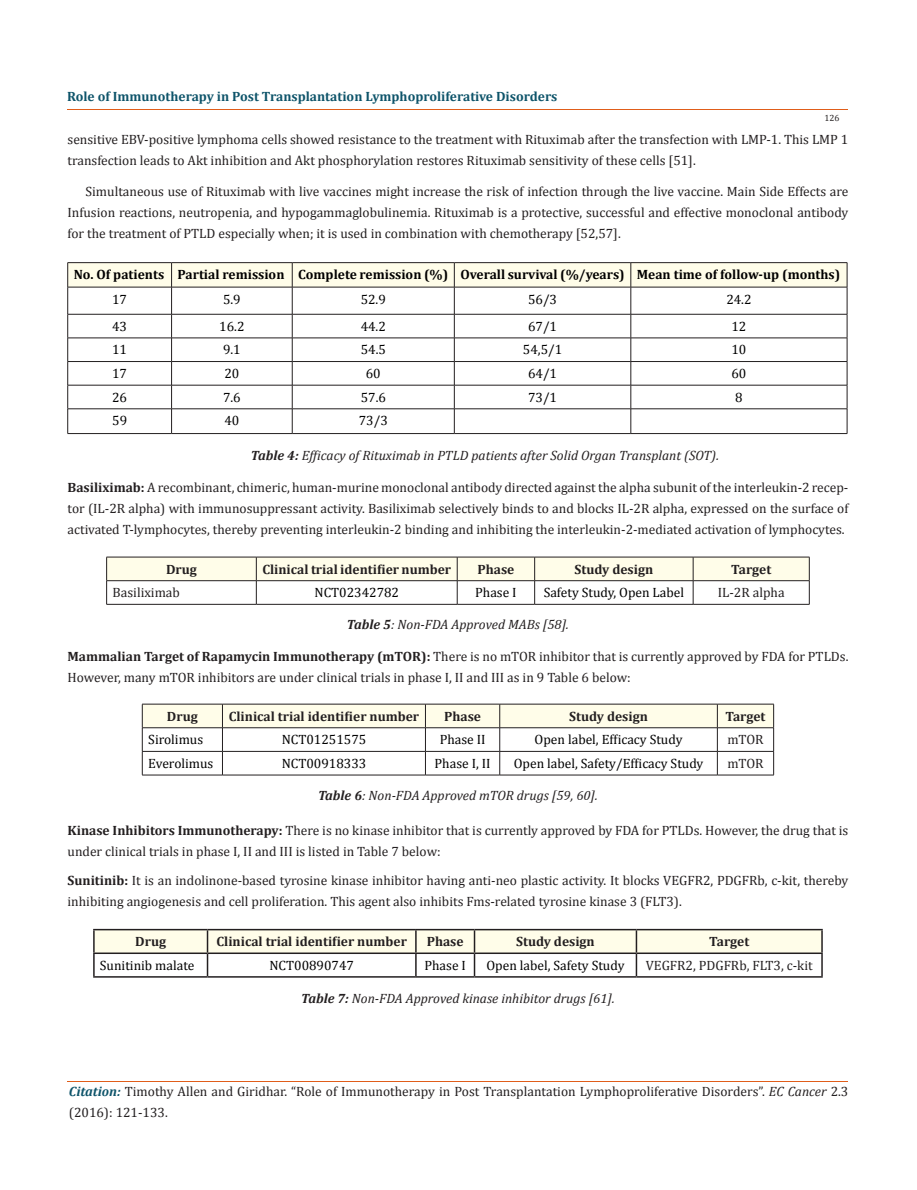
<style>
.page{position:relative;width:917px;height:1190px;background:#fff}
.page>*{position:absolute;margin:0;border:0;box-sizing:border-box;transform-origin:0 0}
.t1{font:13.5px/21px "Cambria";color:#231f20}
.t2{font:13.5px "Cambria";color:#000}
.t3{font:italic 13.5px "Cambria";color:#231f20}
.t4{font:700 13.5px "Cambria";color:#231f20}
.t5{font:700 13.5px "Cambria";color:#000}
.t6{font:700 13.5px "Cambria";color:#0e546a}
.t7{font:9px "Cambria";color:#231f20}
.s1{font-weight:700}
.s2{font-weight:700;font-style:italic;color:#0e546a}
.s3{font-style:italic}
</style>
<div class="page">
<hr style="left:68px;top:1081px;width:780px;height:1px;background:#e05d1a">
<hr style="left:68px;top:262px;width:103px;height:1px;background:#231f20">
<hr style="left:171px;top:262px;width:121px;height:1px;background:#231f20">
<hr style="left:292px;top:262px;width:162px;height:1px;background:#231f20">
<hr style="left:454px;top:262px;width:176px;height:1px;background:#231f20">
<hr style="left:630px;top:262px;width:217px;height:1px;background:#231f20">
<svg style="left:67px;top:263px;width:780px;height:170px"></svg>
<hr style="left:68px;top:433px;width:103px;height:1px;background:#231f20">
<hr style="left:171px;top:433px;width:121px;height:1px;background:#231f20">
<hr style="left:292px;top:433px;width:162px;height:1px;background:#231f20">
<hr style="left:454px;top:433px;width:176px;height:1px;background:#231f20">
<hr style="left:630px;top:433px;width:217px;height:1px;background:#231f20">
<svg style="left:106px;top:557px;width:704px;height:47px"></svg>
<hr style="left:106px;top:604px;width:150px;height:1px;background:#231f20">
<hr style="left:256px;top:604px;width:201px;height:1px;background:#231f20">
<hr style="left:457px;top:604px;width:77px;height:1px;background:#231f20">
<hr style="left:534px;top:604px;width:159px;height:1px;background:#231f20">
<hr style="left:693px;top:604px;width:116px;height:1px;background:#231f20">
<svg style="left:142px;top:704px;width:632px;height:71px"></svg>
<hr style="left:142px;top:774px;width:80px;height:1px;background:#231f20">
<hr style="left:222px;top:774px;width:203px;height:1px;background:#231f20">
<hr style="left:425px;top:774px;width:74px;height:1px;background:#231f20">
<hr style="left:499px;top:774px;width:218px;height:1px;background:#231f20">
<hr style="left:717px;top:774px;width:56px;height:1px;background:#231f20">
<hr style="left:93px;top:928px;width:114px;height:2px;background:#231f20">
<hr style="left:93px;top:930px;width:2px;height:22px;background:#231f20">
<hr style="left:207px;top:928px;width:209px;height:2px;background:#231f20">
<hr style="left:416px;top:928px;width:58px;height:2px;background:#231f20">
<hr style="left:474px;top:928px;width:162px;height:2px;background:#231f20">
<hr style="left:636px;top:928px;width:186px;height:2px;background:#231f20">
<hr style="left:93px;top:952px;width:114px;height:2px;background:#231f20">
<hr style="left:93px;top:954px;width:2px;height:22px;background:#231f20">
<svg style="left:94px;top:929px;width:728px;height:47px"></svg>
<hr style="left:93px;top:976px;width:114px;height:1px;background:#231f20">
<hr style="left:207px;top:976px;width:209px;height:1px;background:#231f20">
<hr style="left:416px;top:976px;width:58px;height:1px;background:#231f20">
<hr style="left:474px;top:976px;width:162px;height:1px;background:#231f20">
<hr style="left:636px;top:976px;width:186px;height:1px;background:#231f20">
<p class="t6" style="left:67px;top:87px;width:492px">Role of Immunotherapy in Post Transplantation Lymphoproliferative Disorders</p>
<p class="t7" style="left:824px;top:113px;width:16px">126</p>
<p class="t1" style="left:68px;top:128px;width:782px">sensitive EBV-positive lymphoma cells showed resistance to the treatment with Rituximab after the transfection with LMP-1. This LMP 1 transfection leads to Akt inhibition and Akt phosphorylation restores Rituximab sensitivity of these cells [51].</p>
<p class="t1" style="left:68px;top:181px;width:782px;text-align:justify;text-indent:18px">Simultaneous use of Rituximab with live vaccines might increase the risk of infection through the live vaccine. Main Side Effects are Infusion reactions, neutropenia, and hypogammaglobulinemia. Rituximab is a protective, successful and effective monoclonal antibody for the treatment of PTLD especially when; it is used in combination with chemotherapy [52,57].</p>
<p class="t5" style="left:74px;top:265px;width:768px">No. Of patients Partial remission Complete remission (%) Overall survival (%/years) Mean time of follow-up (months)</p>
<p class="t2" style="left:112px;top:291px;width:16px">17</p>
<p class="t2" style="left:223px;top:291px;width:19px">5.9</p>
<p class="t2" style="left:360px;top:291px;width:27px">52.9</p>
<p class="t2" style="left:528px;top:291px;width:31px">56/3</p>
<p class="t2" style="left:726px;top:291px;width:27px">24.2</p>
<p class="t2" style="left:112px;top:318px;width:16px">43</p>
<p class="t2" style="left:219px;top:318px;width:27px">16.2</p>
<p class="t2" style="left:360px;top:318px;width:27px">44.2</p>
<p class="t2" style="left:528px;top:318px;width:31px">67/1</p>
<p class="t2" style="left:731px;top:318px;width:16px">12</p>
<p class="t2" style="left:112px;top:342px;width:16px">11</p>
<p class="t2" style="left:223px;top:342px;width:19px">9.1</p>
<p class="t2" style="left:361px;top:342px;width:27px">54.5</p>
<p class="t2" style="left:523px;top:342px;width:41px">54,5/1</p>
<p class="t2" style="left:731px;top:342px;width:16px">10</p>
<p class="t2" style="left:112px;top:365px;width:16px">17</p>
<p class="t2" style="left:224px;top:365px;width:16px">20</p>
<p class="t2" style="left:366px;top:365px;width:16px">60</p>
<p class="t2" style="left:528px;top:365px;width:31px">64/1</p>
<p class="t2" style="left:731px;top:365px;width:16px">60</p>
<p class="t2" style="left:112px;top:389px;width:16px">26</p>
<p class="t2" style="left:223px;top:389px;width:19px">7.6</p>
<p class="t2" style="left:361px;top:389px;width:27px">57.6</p>
<p class="t2" style="left:528px;top:389px;width:31px">73/1</p>
<p class="t2" style="left:735px;top:389px;width:9px">8</p>
<p class="t2" style="left:112px;top:413px;width:16px">59</p>
<p class="t2" style="left:224px;top:413px;width:16px">40</p>
<p class="t2" style="left:359px;top:413px;width:31px">73/3</p>
<p class="t3" style="left:251px;top:446px;width:469px"><span class="s1">Table 4:</span> Efficacy of Rituximab in PTLD patients after Solid Organ Transplant (SOT).</p>
<p class="t1" style="left:68px;top:477px;width:782px;text-align:justify"><span class="s1">Basiliximab:</span> A recombinant, chimeric, human-murine monoclonal antibody directed against the alpha subunit of the interleukin-2 recep&shy;tor (IL-2R alpha) with immunosuppressant activity. Basiliximab selectively binds to and blocks IL-2R alpha, expressed on the surface of activated T-lymphocytes, thereby preventing interleukin-2 binding and inhibiting the interleukin-2-mediated activation of lymphocytes.</p>
<p class="t4" style="left:166px;top:559px;width:32px">Drug</p>
<p class="t4" style="left:262px;top:559px;width:190px">Clinical trial identifier number</p>
<p class="t4" style="left:477px;top:559px;width:38px">Phase</p>
<p class="t4" style="left:574px;top:559px;width:80px">Study design</p>
<p class="t4" style="left:731px;top:559px;width:42px">Target</p>
<p class="t1" style="left:113px;top:582px;width:69px">Basiliximab</p>
<p class="t2" style="left:314px;top:584px;width:86px">NCT02342782</p>
<p class="t2" style="left:475px;top:584px;width:43px">Phase I</p>
<p class="t2" style="left:543px;top:584px;width:142px">Safety Study, Open Label</p>
<p class="t1" style="left:717px;top:582px;width:68px">IL-2R alpha</p>
<p class="t3" style="left:347px;top:614px;width:223px"><span class="s1">Table 5</span>: Non-FDA Approved MABs [58].</p>
<p class="t1" style="left:68px;top:646px;width:782px"><span class="s1">Mammalian Target of Rapamycin Immunotherapy (mTOR):</span> There is no mTOR inhibitor that is currently approved by FDA for PTLDs.<br>However, many mTOR inhibitors are under clinical trials in phase I, II and III as in 9 Table 6 below:</p>
<p class="t4" style="left:167px;top:706px;width:32px">Drug</p>
<p class="t4" style="left:229px;top:706px;width:192px">Clinical trial identifier number</p>
<p class="t4" style="left:444px;top:706px;width:38px">Phase</p>
<p class="t4" style="left:569px;top:706px;width:80px">Study design</p>
<p class="t4" style="left:725px;top:706px;width:42px">Target</p>
<p class="t2" style="left:148px;top:731px;width:56px">Sirolimus</p>
<p class="t2" style="left:282px;top:731px;width:86px">NCT01251575</p>
<p class="t2" style="left:439px;top:731px;width:47px">Phase II</p>
<p class="t2" style="left:534px;top:731px;width:149px">Open label, Efficacy Study</p>
<p class="t1" style="left:727px;top:729px;width:38px">mTOR</p>
<p class="t2" style="left:148px;top:755px;width:67px">Everolimus</p>
<p class="t2" style="left:282px;top:755px;width:86px">NCT00918333</p>
<p class="t2" style="left:434px;top:755px;width:57px">Phase I, II</p>
<p class="t2" style="left:513px;top:755px;width:191px">Open label, Safety/Efficacy Study</p>
<p class="t1" style="left:727px;top:752px;width:38px">mTOR</p>
<p class="t3" style="left:318px;top:785px;width:281px"><span class="s1">Table 6</span>: Non-FDA Approved mTOR drugs [59, 60].</p>
<p class="t1" style="left:68px;top:819px;width:782px"><span class="s1">Kinase Inhibitors Immunotherapy:</span> There is no kinase inhibitor that is currently approved by FDA for PTLDs. However, the drug that is under clinical trials in phase I, II and III is listed in Table 7 below:</p>
<p class="t1" style="left:68px;top:869px;width:782px"><span class="s1">Sunitinib:</span> It is an indolinone-based tyrosine kinase inhibitor having anti-neo plastic activity. It blocks VEGFR2, PDGFRb, c-kit, thereby inhibiting angiogenesis and cell proliferation. This agent also inhibits Fms-related tyrosine kinase 3 (FLT3).</p>
<p class="t4" style="left:135px;top:932px;width:32px">Drug</p>
<p class="t4" style="left:216px;top:932px;width:192px">Clinical trial identifier number</p>
<p class="t4" style="left:427px;top:932px;width:38px">Phase</p>
<p class="t4" style="left:516px;top:932px;width:80px">Study design</p>
<p class="t4" style="left:709px;top:932px;width:42px">Target</p>
<p class="t2" style="left:100px;top:957px;width:96px">Sunitinib malate</p>
<p class="t2" style="left:269px;top:957px;width:86px">NCT00890747</p>
<p class="t2" style="left:424px;top:957px;width:43px">Phase I</p>
<p class="t2" style="left:486px;top:957px;width:139px">Open label, Safety Study</p>
<p class="t1" style="left:645px;top:954px;width:168px">VEGFR2, PDGFRb, FLT3, c-kit</p>
<p class="t3" style="left:301px;top:989px;width:315px"><span class="s1">Table 7:</span> Non-FDA Approved kinase inhibitor drugs [61].</p>
<p class="t1" style="left:69px;top:1081px;width:781px"><span class="s2">Citation:</span> Timothy Allen and Giridhar. “Role of Immunotherapy in Post Transplantation Lymphoproliferative Disorders”. <span class="s3">EC Cancer</span> 2.3 (2016): 121-133.</p>
</div>
